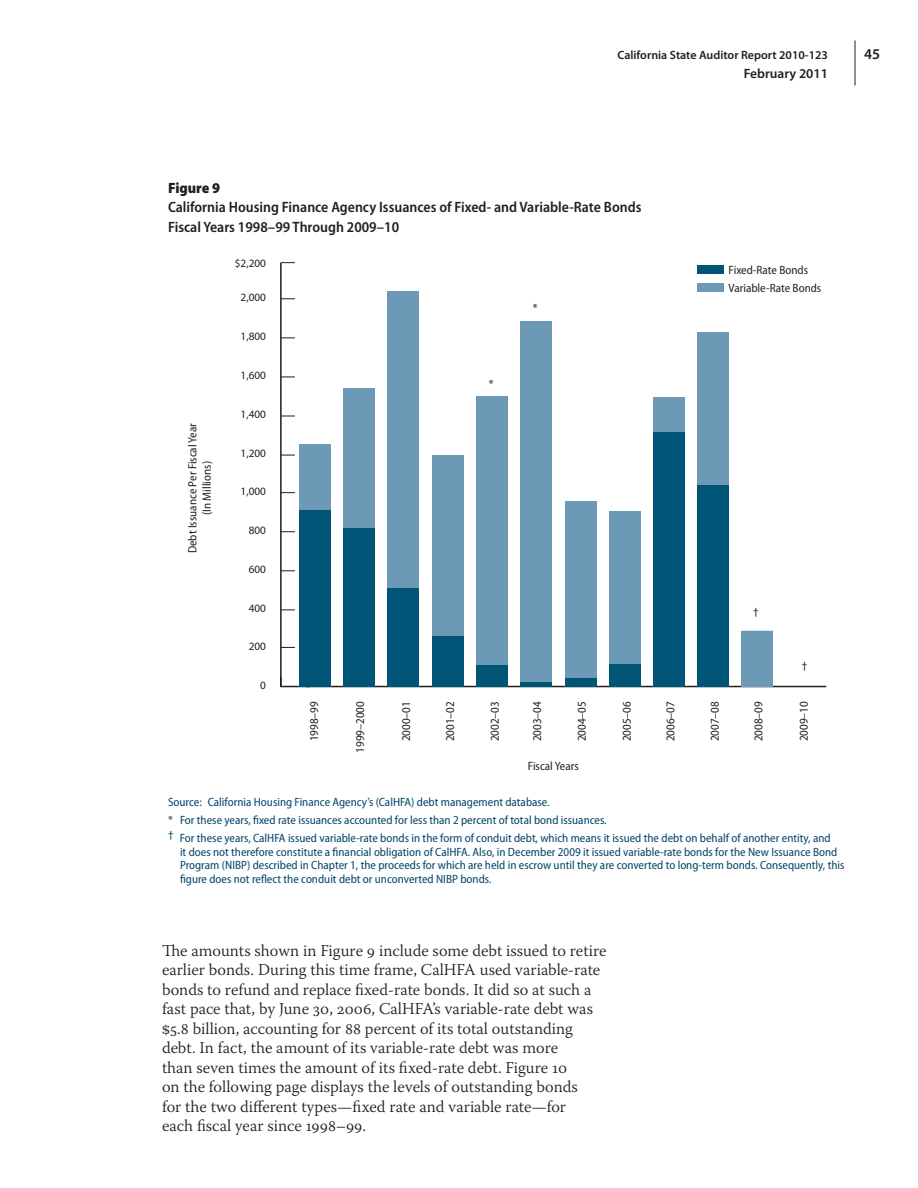
<style>
.page{position:relative;width:918px;height:1188px;background:#fff}
.page>*{position:absolute;margin:0;border:0;box-sizing:border-box;transform-origin:0 0}
.body_text{font:300 16.5px/19.5px "Warnock Pro";color:#231f20}
.table_title{font:600 semi-condensed 15px/19.5px "Myriad Pro";color:#231f20}
.table_number{font:900 semi-condensed 15px "Myriad Pro";color:#231f20}
.t1{font:600 15px "Myriad Pro";color:#231f20}
.t2{font:600 13.5px "Myriad Pro";color:#231f20}
.graphic_footnotes{font:semi-condensed 12px/13.5px "Myriad Pro";color:#00446a}
.t3{font:semi-condensed 12px/18px "Myriad Pro";color:#231f20}
.graphic_source_notes{font:semi-condensed 12px "Myriad Pro";color:#00446a}
.t4{font:600 12px "Myriad Pro";color:#231f20}
.t5{font:11.25px "Myriad Pro";color:#231f20}
</style>
<div class="page">
<hr style="left:855px;top:40px;width:1px;height:46px;background:#231f20">
<div style="left:697px;top:283px;width:27px;height:9px;background:#6c99b5"></div>
<div style="left:697px;top:265px;width:27px;height:9px;background:#005476"></div>
<hr style="left:306px;top:686px;width:520px;height:1px;background:#231f20">
<hr style="left:280px;top:263px;width:2px;height:424px;background:#231f20">
<hr style="left:280px;top:686px;width:30px;height:1px;background:#231f20">
<svg style="left:282px;top:647px;width:13px;height:1px"></svg>
<svg style="left:281px;top:609px;width:14px;height:1px"></svg>
<svg style="left:281px;top:570px;width:14px;height:1px"></svg>
<svg style="left:281px;top:531px;width:14px;height:1px"></svg>
<svg style="left:281px;top:492px;width:14px;height:1px"></svg>
<svg style="left:281px;top:455px;width:14px;height:1px"></svg>
<svg style="left:281px;top:416px;width:14px;height:1px"></svg>
<svg style="left:281px;top:377px;width:14px;height:1px"></svg>
<svg style="left:281px;top:337px;width:14px;height:1px"></svg>
<svg style="left:281px;top:298px;width:14px;height:1px"></svg>
<svg style="left:281px;top:262px;width:14px;height:1px"></svg>
<div style="left:300px;top:445px;width:31px;height:65px;background:#6c99b5"></div>
<div style="left:343px;top:388px;width:31px;height:140px;background:#6c99b5"></div>
<div style="left:388px;top:291px;width:31px;height:297px;background:#6c99b5"></div>
<div style="left:432px;top:456px;width:31px;height:180px;background:#6c99b5"></div>
<div style="left:476px;top:396px;width:32px;height:269px;background:#6c99b5"></div>
<div style="left:521px;top:321px;width:31px;height:361px;background:#6c99b5"></div>
<div style="left:565px;top:501px;width:32px;height:177px;background:#6c99b5"></div>
<div style="left:609px;top:511px;width:32px;height:153px;background:#6c99b5"></div>
<div style="left:653px;top:397px;width:32px;height:35px;background:#6c99b5"></div>
<div style="left:698px;top:332px;width:31px;height:153px;background:#6c99b5"></div>
<div style="left:300px;top:510px;width:31px;height:177px;background:#005476"></div>
<div style="left:343px;top:528px;width:31px;height:159px;background:#005476"></div>
<div style="left:388px;top:588px;width:31px;height:99px;background:#005476"></div>
<div style="left:432px;top:636px;width:31px;height:51px;background:#005476"></div>
<div style="left:476px;top:665px;width:32px;height:22px;background:#005476"></div>
<div style="left:521px;top:682px;width:31px;height:5px;background:#005476"></div>
<div style="left:565px;top:678px;width:32px;height:9px;background:#005476"></div>
<div style="left:609px;top:664px;width:32px;height:23px;background:#005476"></div>
<div style="left:653px;top:432px;width:32px;height:255px;background:#005476"></div>
<div style="left:698px;top:485px;width:31px;height:202px;background:#005476"></div>
<div style="left:741px;top:631px;width:32px;height:56px;background:#6c99b5"></div>
<p class="t4" style="left:617px;top:47px;width:212px">California State Auditor Report 2010-123</p>
<p class="t1" style="left:864px;top:44px;width:18px">45</p>
<p class="t2" style="left:744px;top:65px;width:86px">February 2011</p>
<p class="table_number" style="left:168px;top:179px;width:54px">Figure 9</p>
<p class="table_title" style="left:168px;top:198px;width:475px">California Housing Finance Agency Issuances of Fixed- and Variable-Rate Bonds<br>Fiscal Years 1998–99 Through 2009–10</p>
<p class="t3" style="left:186px;top:553px;width:132px;line-height:14.4px;text-align:center;rotate:-90deg">Debt Issuance Per Fiscal Year (In Millions)</p>
<p class="t5" style="left:235px;top:256px;width:33px">$2,200</p>
<p class="t5" style="left:241px;top:290px;width:27px">2,000</p>
<p class="t5" style="left:241px;top:330px;width:27px">1,800</p>
<p class="t5" style="left:241px;top:369px;width:27px">1,600</p>
<p class="t5" style="left:241px;top:408px;width:27px">1,400</p>
<p class="t5" style="left:241px;top:447px;width:27px">1,200</p>
<p class="t5" style="left:241px;top:484px;width:27px">1,000</p>
<p class="t5" style="left:249px;top:523px;width:19px">800</p>
<p class="t5" style="left:249px;top:562px;width:19px">600</p>
<p class="t5" style="left:249px;top:602px;width:19px">400</p>
<p class="t5" style="left:249px;top:639px;width:19px">200</p>
<p class="t5" style="left:260px;top:678px;width:7px">0</p>
<p class="t3" style="left:489px;top:376px;width:6px">*</p>
<p class="t3" style="left:533px;top:299px;width:6px">*</p>
<p class="t3" style="left:729px;top:261px;width:94px">Fixed-Rate Bonds<br>Variable-Rate Bonds</p>
<p class="t3" style="left:753px;top:604px;width:7px">†</p>
<p class="t3" style="left:802px;top:658px;width:7px">†</p>
<p class="t3" style="left:305px;top:741px;width:42px;rotate:-90deg">1998–99</p>
<p class="t3" style="left:351px;top:753px;width:53px;rotate:-90deg">1999–2000</p>
<p class="t3" style="left:398px;top:741px;width:42px;rotate:-90deg">2000–01</p>
<p class="t3" style="left:441px;top:741px;width:42px;rotate:-90deg">2001–02</p>
<p class="t3" style="left:486px;top:741px;width:42px;rotate:-90deg">2002–03</p>
<p class="t3" style="left:529px;top:741px;width:42px;rotate:-90deg">2003–04</p>
<p class="t3" style="left:573px;top:741px;width:42px;rotate:-90deg">2004–05</p>
<p class="t3" style="left:618px;top:741px;width:42px;rotate:-90deg">2005–06</p>
<p class="t3" style="left:662px;top:741px;width:42px;rotate:-90deg">2006–07</p>
<p class="t3" style="left:706px;top:741px;width:42px;rotate:-90deg">2007–08</p>
<p class="t3" style="left:750px;top:741px;width:42px;rotate:-90deg">2008–09</p>
<p class="t3" style="left:795px;top:741px;width:42px;rotate:-90deg">2009–10</p>
<p class="t3" style="left:528px;top:757px;width:52px">Fiscal Years</p>
<p class="graphic_source_notes" style="left:168px;top:796px;width:383px">Source: California Housing Finance Agency’s (CalHFA) debt management database.</p>
<p class="graphic_footnotes" style="left:168px;top:814px;width:440px">* For these years, fixed rate issuances accounted for less than 2 percent of total bond issuances.</p>
<p class="graphic_footnotes" style="left:180px;top:832px;width:666px;text-indent:-12px">† For these years, CalHFA issued variable-rate bonds in the form of conduit debt, which means it issued the debt on behalf of another entity, and<br>it does not therefore constitute a financial obligation of CalHFA. Also, in December 2009 it issued variable-rate bonds for the New Issuance Bond Program (NIBP) described in Chapter 1, the proceeds for which are held in escrow until they are converted to long-term bonds. Consequently, this figure does not reflect the conduit debt or unconverted NIBP bonds.</p>
<p class="body_text" style="left:162px;top:940px;width:446px">The amounts shown in Figure 9 include some debt issued to retire earlier bonds. During this time frame, CalHFA used variable‑rate bonds to refund and replace fixed‑rate bonds. It did so at such a fast pace that, by June 30, 2006, CalHFA’s variable‑rate debt was $5.8 billion, accounting for 88 percent of its total outstanding debt. In fact, the amount of its variable‑rate debt was more<br>than seven times the amount of its fixed‑rate debt. Figure 10<br>on the following page displays the levels of outstanding bonds<br>for the two different types—fixed rate and variable rate—for<br>each fiscal year since 1998–99.</p>
</div>
